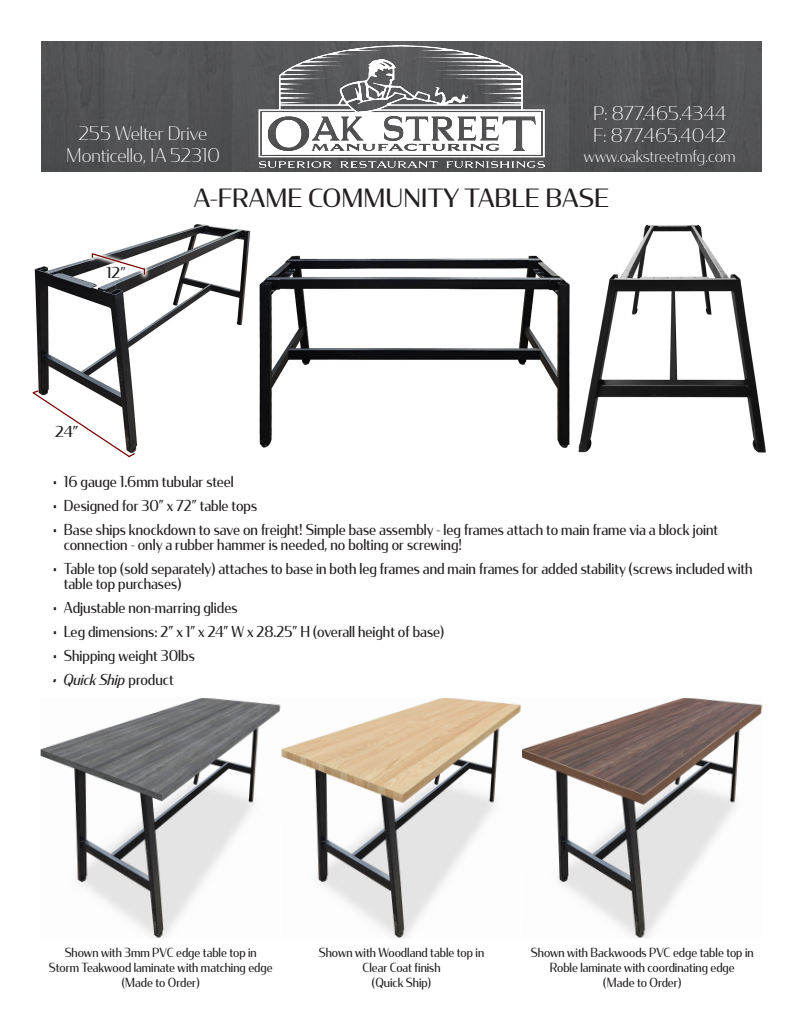
<style>
.page{position:relative;width:803px;height:1028px;background:#fff}
.page>*{position:absolute;margin:0;border:0;box-sizing:border-box;transform-origin:0 0}
.t1{font:25px "Condor";color:#231f20}
.t2{font:200 18.75px/22.5px "Condor";color:#fff;text-align:center}
.t3{font:200 16.25px "Condor";color:#fff}
.t4{font:15px/15px "Condor";color:#231f20;scale:.9 1}
.t5{font:italic 15px "Condor";color:#231f20;scale:.9 1}
.t6{font:15px "Condor";color:#231f20}
.t7{font:12.5px/15px "Condor";color:#231f20;text-align:center;scale:.9 1}
.s1{font-style:normal}
</style>
<div class="page">
<img style="left:34px;top:224px;width:217px;height:226px">
<img style="left:40px;top:698px;width:722px;height:240px">
<img style="left:578px;top:224px;width:188px;height:228px">
<img style="left:41px;top:41px;width:720px;height:131px">
<img style="left:258px;top:45px;width:286px;height:122px">
<img style="left:259px;top:255px;width:311px;height:193px">
<svg style="left:87px;top:248px;width:63px;height:32px"></svg>
<svg style="left:91px;top:252px;width:55px;height:23px"></svg>
<svg style="left:32px;top:389px;width:104px;height:69px"></svg>
<p class="t2" style="left:66px;top:121px;width:155px">255 Welter Drive<br>Monticello, IA 52310</p>
<p class="t2" style="left:593px;top:101px;width:135px">P: 877.465.4344</p>
<p class="t2" style="left:593px;top:124px;width:135px">F: 877.465.4042</p>
<p class="t3" style="left:584px;top:146px;width:153px">www.oakstreetmfg.com</p>
<p class="t6" style="left:106px;top:263px;width:21px">12”</p>
<p class="t6" style="left:55px;top:422px;width:25px">24”</p>
<p class="t1" style="left:194px;top:181px;width:417px">A-FRAME COMMUNITY TABLE BASE</p>
<p class="t4" style="left:53px;top:473px;width:203px">• 16 gauge 1.6mm tubular steel</p>
<p class="t4" style="left:53px;top:497px;width:229px">• Designed for 30” x 72” table tops</p>
<p class="t4" style="left:64px;top:521px;width:728px;text-indent:-11px">• Base ships knockdown to save on freight! Simple base assembly - leg frames attach to main frame via a block joint connection - only a rubber hammer is needed, no bolting or screwing!</p>
<p class="t4" style="left:64px;top:560px;width:766px;text-indent:-11px">• Table top (sold separately) attaches to base in both leg frames and main frames for added stability (screws included with table top purchases)</p>
<p class="t4" style="left:53px;top:599px;width:207px">• Adjustable non-marring glides</p>
<p class="t4" style="left:53px;top:623px;width:436px">• Leg dimensions: 2” x 1” x 24” W x 28.25” H (overall height of base)</p>
<p class="t4" style="left:53px;top:647px;width:159px">• Shipping weight 30lbs</p>
<p class="t5" style="left:53px;top:669px;width:136px">• Quick Ship <span class="s1">product</span></p>
<p class="t7" style="left:49px;top:944px;width:250px">Shown with 3mm PVC edge table top in<br>Storm Teakwood laminate with matching edge (Made to Order)</p>
<p class="t7" style="left:319px;top:944px;width:185px">Shown with Woodland table top in<br>Clear Coat finish<br>(Quick Ship)</p>
<p class="t7" style="left:531px;top:944px;width:249px">Shown with Backwoods PVC edge table top in<br>Roble laminate with coordinating edge<br>(Made to Order)</p>
</div>
